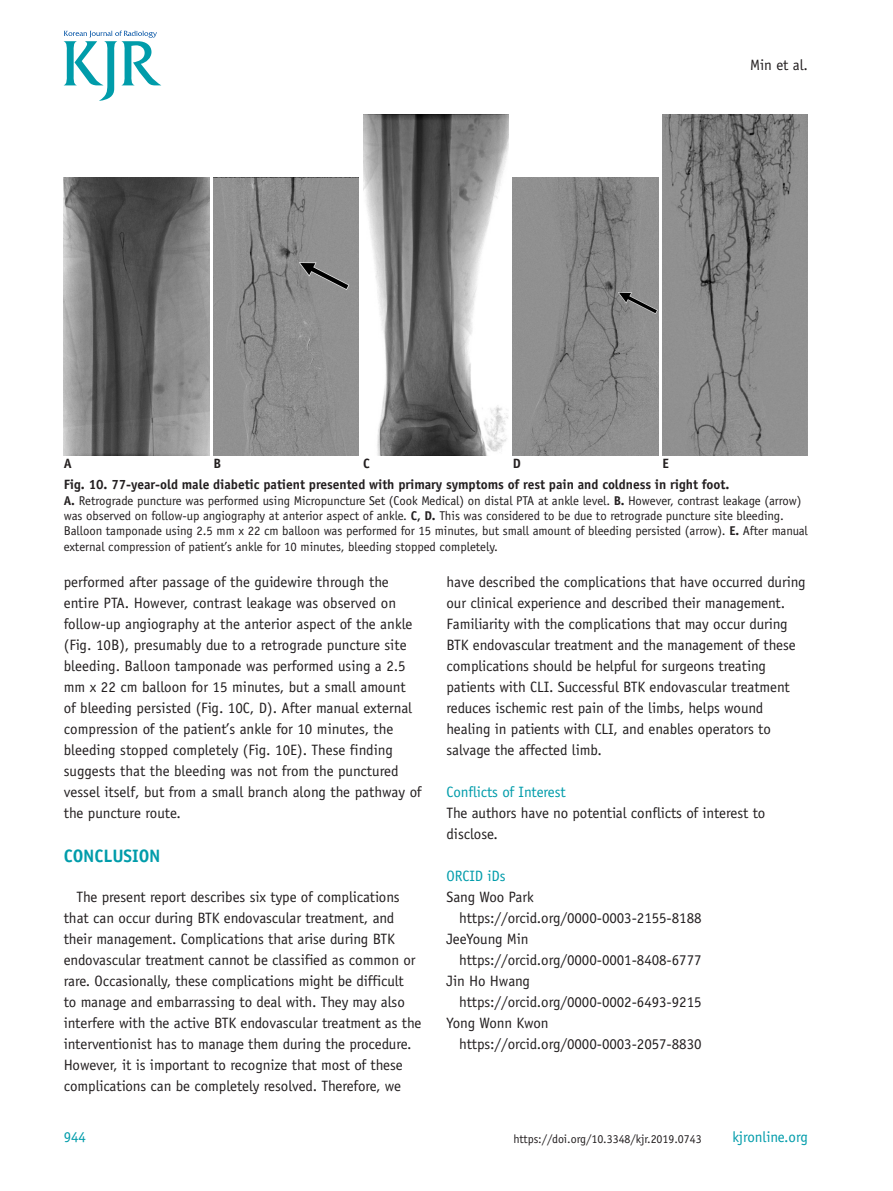
<style>
.page{position:relative;width:893px;height:1191px;background:#fff}
.page>*{position:absolute;margin:0;border:0;box-sizing:border-box;transform-origin:0 0}
.t1{font:700 18px "Officina Sans Std";letter-spacing:-.005em;color:#009caa}
.t2{font:15px/21px "Officina Sans Std";letter-spacing:-.005em;color:#231f20}
.t3{font:15px "Officina Sans Std";letter-spacing:-.005em;color:#009caa}
.t4{font:700 13.5px "Officina Sans Std";letter-spacing:-.005em;color:#231f20}
.t5{font:12.75px/15.3px "Officina Sans Std";letter-spacing:-.005em;color:#231f20}
.t6{font:12px "Officina Sans Std";letter-spacing:-.005em;color:#231f20}
.s1{font-weight:700}
</style>
<div class="page">
<svg style="left:64px;top:31px;width:97px;height:70px"></svg>
<img style="left:64px;top:178px;width:145px;height:277px">
<img style="left:213px;top:178px;width:146px;height:277px">
<img style="left:513px;top:178px;width:145px;height:277px">
<img style="left:363px;top:115px;width:146px;height:340px">
<img style="left:662px;top:115px;width:146px;height:340px">
<p class="t2" style="left:750px;top:54px;width:59px">Min et al.</p>
<p class="t4" style="left:64px;top:455px;width:10px">A</p>
<p class="t4" style="left:213px;top:455px;width:9px">B</p>
<p class="t4" style="left:363px;top:455px;width:8px">C</p>
<p class="t4" style="left:513px;top:455px;width:10px">D</p>
<p class="t4" style="left:662px;top:455px;width:8px">E</p>
<p class="t4" style="left:64px;top:476px;width:667px">Fig. 10. 77-year-old male diabetic patient presented with primary symptoms of rest pain and coldness in right foot.</p>
<p class="t5" style="left:64px;top:493px;width:746px"><span class="s1">A.</span> Retrograde puncture was performed using Micropuncture Set (Cook Medical) on distal PTA at ankle level. <span class="s1">B.</span> However, contrast leakage (arrow) was observed on follow-up angiography at anterior aspect of ankle. <span class="s1">C, D.</span> This was considered to be due to retrograde puncture site bleeding.<br>Balloon tamponade using 2.5 mm x 22 cm balloon was performed for 15 minutes, but small amount of bleeding persisted (arrow). <span class="s1">E.</span> After manual external compression of patient’s ankle for 10 minutes, bleeding stopped completely.</p>
<p class="t2" style="left:64px;top:571px;width:359px">performed after passage of the guidewire through the entire PTA. However, contrast leakage was observed on follow-up angiography at the anterior aspect of the ankle (Fig. 10B), presumably due to a retrograde puncture site bleeding. Balloon tamponade was performed using a 2.5 mm x 22 cm balloon for 15 minutes, but a small amount<br>of bleeding persisted (Fig. 10C, D). After manual external compression of the patient’s ankle for 10 minutes, the bleeding stopped completely (Fig. 10E). These finding suggests that the bleeding was not from the punctured vessel itself, but from a small branch along the pathway of the puncture route.</p>
<p class="t1" style="left:64px;top:844px;width:98px">CONCLUSION</p>
<p class="t2" style="left:64px;top:886px;width:359px;text-indent:13px">The present report describes six type of complications that can occur during BTK endovascular treatment, and their management. Complications that arise during BTK endovascular treatment cannot be classified as common or rare. Occasionally, these complications might be difficult<br>to manage and embarrassing to deal with. They may also interfere with the active BTK endovascular treatment as the interventionist has to manage them during the procedure.<br>However, it is important to recognize that most of these complications can be completely resolved. Therefore, we</p>
<p class="t3" style="left:64px;top:1128px;width:24px">944</p>
<p class="t2" style="left:446px;top:571px;width:361px">have described the complications that have occurred during our clinical experience and described their management.<br>Familiarity with the complications that may occur during BTK endovascular treatment and the management of these complications should be helpful for surgeons treating patients with CLI. Successful BTK endovascular treatment reduces ischemic rest pain of the limbs, helps wound healing in patients with CLI, and enables operators to salvage the affected limb.</p>
<p class="t3" style="left:446px;top:782px;width:121px">Conflicts of Interest</p>
<p class="t2" style="left:446px;top:802px;width:320px">The authors have no potential conflicts of interest to disclose.</p>
<p class="t3" style="left:446px;top:866px;width:61px">ORCID iDs</p>
<p class="t2" style="left:446px;top:886px;width:89px">Sang Woo Park</p>
<p class="t2" style="left:459px;top:907px;width:244px">https://orcid.org/0000-0003-2155-8188</p>
<p class="t2" style="left:446px;top:928px;width:84px">JeeYoung Min</p>
<p class="t2" style="left:459px;top:949px;width:244px">https://orcid.org/0000-0001-8408-6777</p>
<p class="t2" style="left:446px;top:970px;width:85px">Jin Ho Hwang</p>
<p class="t2" style="left:459px;top:991px;width:244px">https://orcid.org/0000-0002-6493-9215</p>
<p class="t2" style="left:446px;top:1012px;width:104px">Yong Wonn Kwon</p>
<p class="t2" style="left:459px;top:1033px;width:244px">https://orcid.org/0000-0003-2057-8830</p>
<p class="t6" style="left:513px;top:1132px;width:190px">https://doi.org/10.3348/kjr.2019.0743</p>
<p class="t3" style="left:732px;top:1128px;width:77px">kjronline.org</p>
</div>
